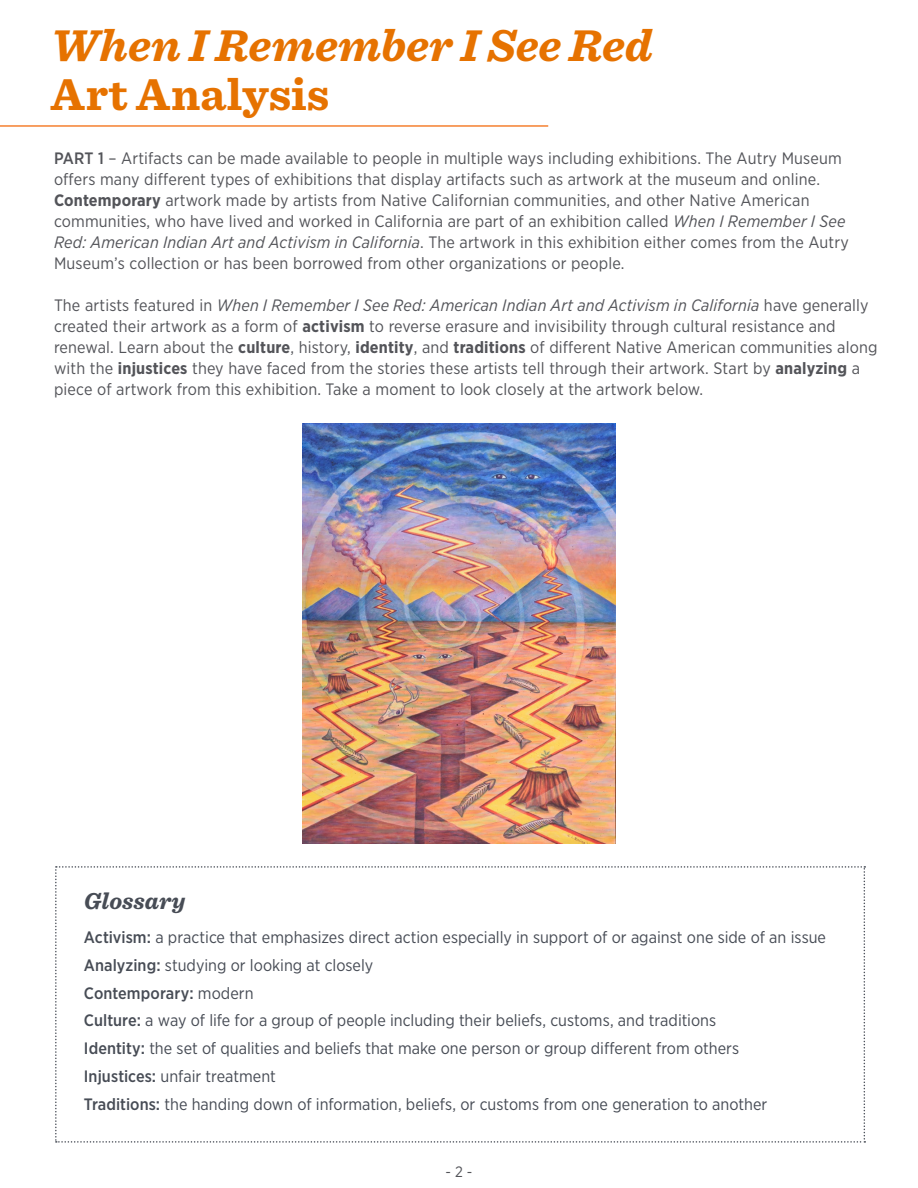
<style>
.page{position:relative;width:918px;height:1188px;background:#fff}
.page>*{position:absolute;margin:0;border:0;box-sizing:border-box;transform-origin:0 0}
.t1{font:italic 700 46.5px "Sentinel";letter-spacing:.005em;color:#e67200}
.t2{font:700 46.5px "Sentinel";letter-spacing:.005em;color:#e67200}
.t3{font:italic 700 24px "Sentinel";letter-spacing:.005em;color:#474c55}
.t4{font:16.5px/21px "Gotham Narrow";letter-spacing:.01em;color:#535459}
.t5{font:16.5px/27.8px "Gotham Narrow";color:#474c55}
.t6{font:15px "Gotham Narrow";color:#535459}
.s1{font-weight:500}
.s2{font-weight:700}
.s3{font-style:italic}
</style>
<div class="page">
<hr style="left:0;top:125px;width:548px;height:2px;background:#f47721">
<svg style="left:55px;top:866px;width:810px;height:277px"></svg>
<img style="left:302px;top:423px;width:314px;height:421px">
<h1 class="t1" style="left:51px;top:9px;width:603px">When I Remember I See Red</h1>
<h1 class="t2" style="left:51px;top:58px;width:280px">Art Analysis</h1>
<p class="t4" style="left:54px;top:148px;width:796px"><span class="s1">PART 1</span> – Artifacts can be made available to people in multiple ways including exhibitions. The Autry Museum offers many different types of exhibitions that display artifacts such as artwork at the museum and online.<br><span class="s2">Contemporary</span> artwork made by artists from Native Californian communities, and other Native American communities, who have lived and worked in California are part of an exhibition called <span class="s3">When I Remember I See Red: American Indian Art and Activism in California</span>. The artwork in this exhibition either comes from the Autry Museum’s collection or has been borrowed from other organizations or people.</p>
<p class="t4" style="left:54px;top:295px;width:825px">The artists featured in <span class="s3">When I Remember I See Red: American Indian Art and Activism in California</span> have generally created their artwork as a form of <span class="s2">activism</span> to reverse erasure and invisibility through cultural resistance and renewal. Learn about the <span class="s2">culture</span>, history, <span class="s2">identity</span>, and <span class="s2">traditions</span> of different Native American communities along with the <span class="s2">injustices</span> they have faced from the stories these artists tell through their artwork. Start by <span class="s2">analyzing</span> a piece of artwork from this exhibition. Take a moment to look closely at the artwork below.</p>
<h2 class="t3" style="left:84px;top:882px;width:103px">Glossary</h2>
<p class="t5" style="left:84px;top:923px;width:744px"><span class="s1">Activism:</span> a practice that emphasizes direct action especially in support of or against one side of an issue <span class="s1">Analyzing:</span> studying or looking at closely<br><span class="s1">Contemporary:</span> modern<br><span class="s1">Culture:</span> a way of life for a group of people including their beliefs, customs, and traditions<br><span class="s1">Identity:</span> the set of qualities and beliefs that make one person or group different from others<br><span class="s1">Injustices:</span> unfair treatment<br><span class="s1">Traditions:</span> the handing down of information, beliefs, or customs from one generation to another</p>
<p class="t6" style="left:446px;top:1162px;width:28px">- 2 -</p>
</div>
